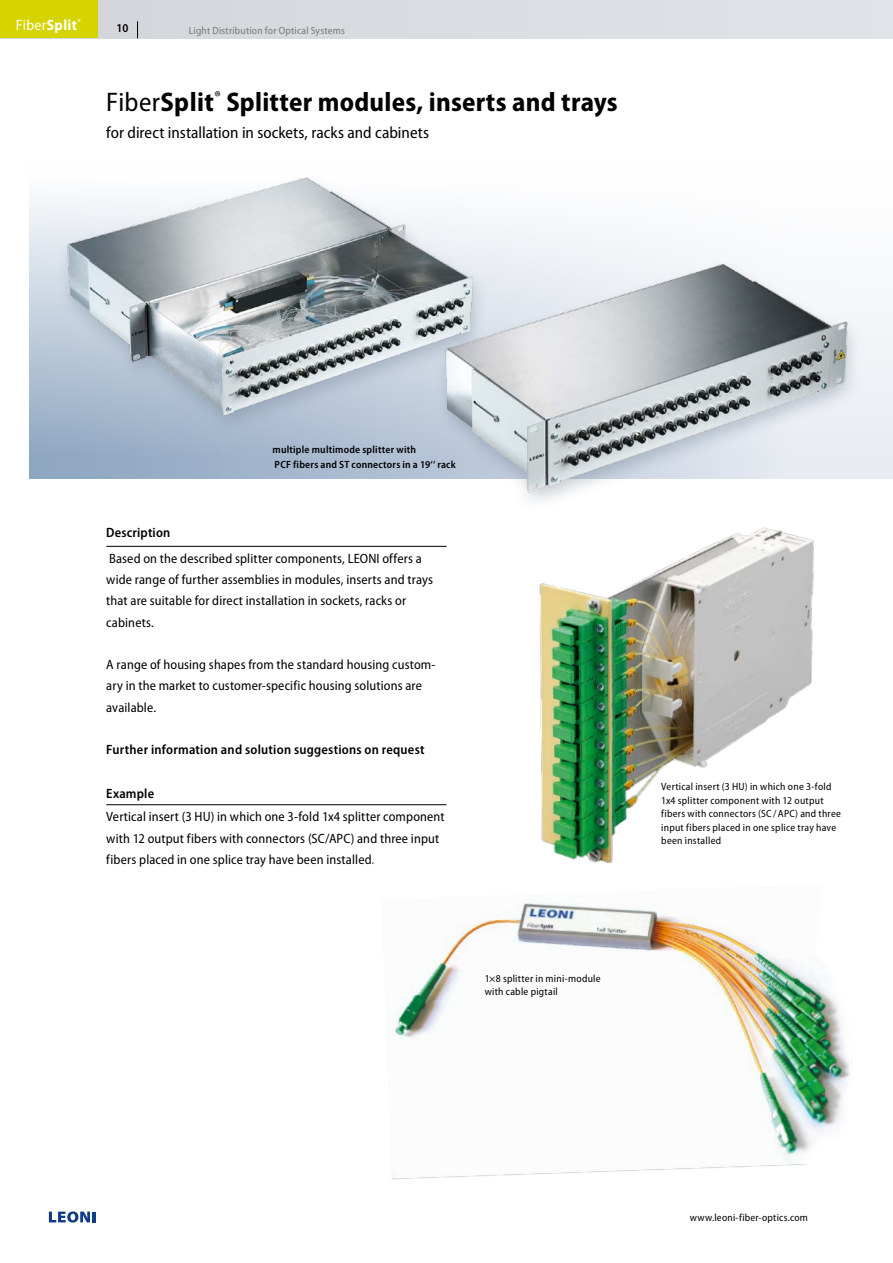
<style>
.page{position:relative;width:893px;height:1263px;background:#fff}
.page>*{position:absolute;margin:0;border:0;box-sizing:border-box;transform-origin:0 0}
.t1{font:700 semi-condensed 27px "Myriad Pro";letter-spacing:.01em;color:#000}
.t2{font:semi-condensed 16.5px "Myriad Pro";color:#000}
.t3{font:semi-condensed 15px "Myriad Pro";letter-spacing:.02em;color:#fff}
.t4{font:semi-condensed 13.5px/21.3px "Myriad Pro";letter-spacing:.01em;color:#000}
.t5{font:600 semi-condensed 13.5px "Myriad Pro";letter-spacing:.015em;color:#000}
.t6{font:600 semi-condensed 12px "Myriad Pro";color:#000}
.t7{font:semi-condensed 10.5px/13.5px "Myriad Pro";letter-spacing:.025em;color:#000}
.t8{font:600 semi-condensed 10.5px/15px "Myriad Pro";letter-spacing:.02em;color:#000}
.t9{font:semi-condensed 10.5px "Myriad Pro";letter-spacing:.02em;color:#787878}
.s1{font-weight:700}
.s2{font-weight:400}
</style>
<div class="page">
<svg style="left:49px;top:1211px;width:47px;height:11px"></svg>
<div style="left:0;top:0;width:893px;height:38px;background:#dbdde2"></div>
<svg style="left:137px;top:21px;width:1px;height:17px"></svg>
<div style="left:0;top:0;width:98px;height:38px;background:#d5d400"></div>
<svg style="left:30px;top:198px;width:863px;height:280px"></svg>
<hr style="left:106px;top:546px;width:340px;height:1px;background:#000">
<hr style="left:106px;top:804px;width:340px;height:1px;background:#000">
<div style="left:434px;top:259px;width:429px;height:253px;background:#6c7d90;opacity:.35"></div>
<img style="left:427px;top:262px;width:433px;height:241px">
<div style="left:56px;top:173px;width:432px;height:262px;background:#6c7d90;opacity:.35"></div>
<img style="left:54px;top:173px;width:433px;height:249px">
<img style="left:539px;top:527px;width:275px;height:337px">
<img style="left:391px;top:911px;width:461px;height:269px">
<img style="left:514px;top:903px;width:152px;height:89px">
<p class="t3" style="left:16px;top:15px;width:67px">Fiber<span class="s1">Split</span><sup>®</sup></p>
<p class="t6" style="left:116px;top:21px;width:13px">10</p>
<p class="t9" style="left:189px;top:24px;width:158px">Light Distribution for Optical Systems</p>
<h1 class="t1" style="left:106px;top:84px;width:513px"><span class="s2">Fiber</span>Split<sup>®</sup> Splitter modules, inserts and trays</h1>
<p class="t2" style="left:106px;top:123px;width:324px">for direct installation in sockets, racks and cabinets</p>
<p class="t8" style="left:273px;top:441px;width:185px">multiple multimode splitter with<br>PCF fibers and ST connectors in a 19‘‘ rack</p>
<p class="t5" style="left:106px;top:524px;width:66px">Description</p>
<p class="t4" style="left:106px;top:547px;width:328px">Based on the described splitter components, LEONI offers a wide range of further assemblies in modules, inserts and trays that are suitable for direct installation in sockets, racks or cabinets.</p>
<p class="t4" style="left:106px;top:654px;width:331px">A range of housing shapes from the standard housing custom&shy;ary in the market to customer-specific housing solutions are available.</p>
<p class="t5" style="left:106px;top:741px;width:320px">Further information and solution suggestions on request</p>
<p class="t5" style="left:106px;top:785px;width:49px">Example</p>
<p class="t4" style="left:106px;top:806px;width:340px">Vertical insert (3 HU) in which one 3-fold 1x4 splitter component with 12 output fibers with connectors (SC/APC) and three input fibers placed in one splice tray have been installed.</p>
<p class="t7" style="left:485px;top:971px;width:117px">1×8 splitter in mini-module with cable pigtail</p>
<p class="t7" style="left:661px;top:780px;width:181px">Vertical insert (3 HU) in which one 3-fold 1x4 splitter component with 12 output fibers with connectors (SC / APC) and three input fibers placed in one splice tray have been installed</p>
<p class="t7" style="left:690px;top:1211px;width:120px">www.leoni-fiber-optics.com</p>
</div>
